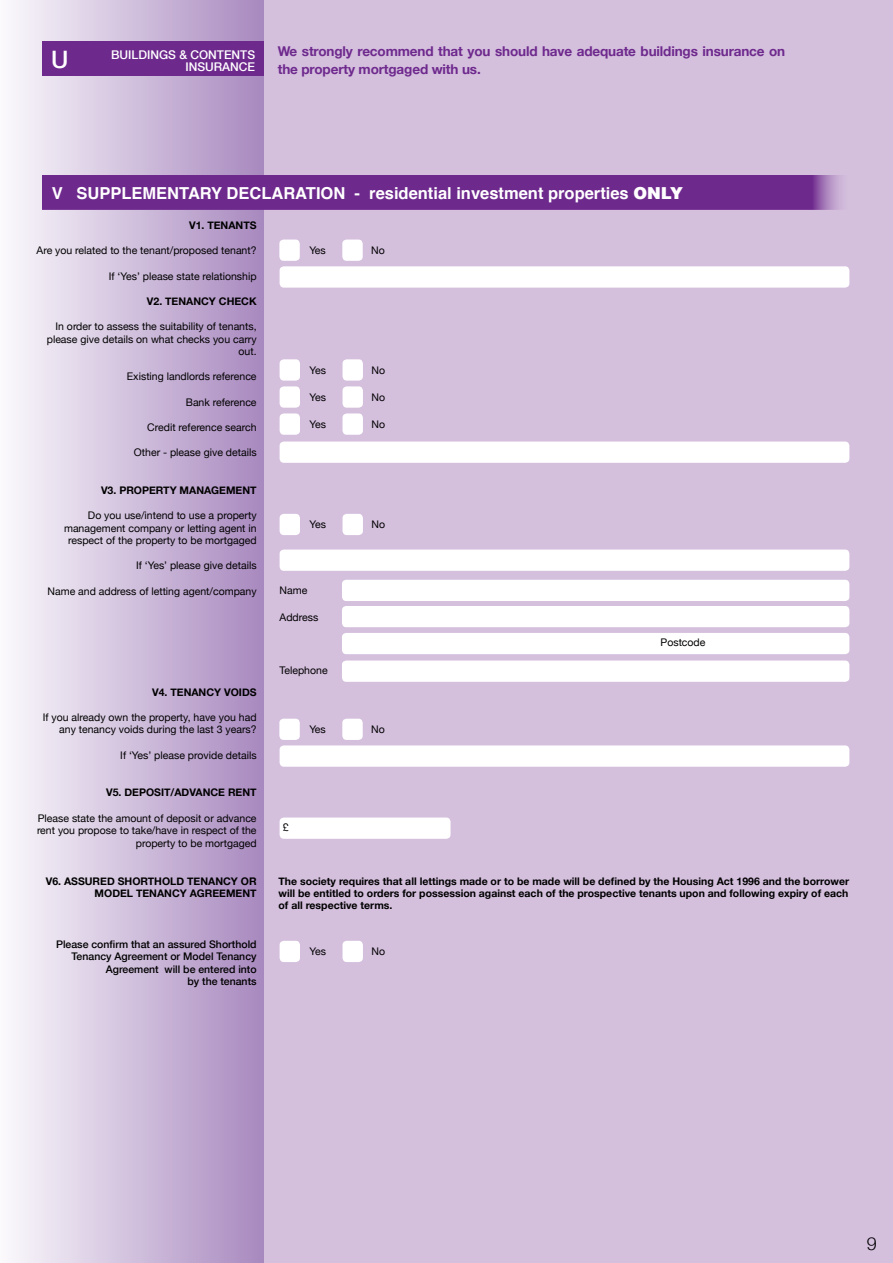
<style>
.page{position:relative;width:893px;height:1263px;background:#d4bfdd}
.page>*{position:absolute;margin:0;border:0;box-sizing:border-box;transform-origin:0 0}
.t1{font:500 24px "Helvetica Neue";color:#fff}
.t2{font:300 18px "Helvetica Neue";color:#000}
.t3{font:700 16.5px "Helvetica";color:#fff}
.t4{font:700 13.5px/18px "Helvetica Neue";letter-spacing:-.01em;color:#6e298d}
.t5{font:500 12px/12px "Helvetica Neue";color:#fff;text-align:right}
.t6{font:10.5px/12.6px "Helvetica Neue";color:#000;text-align:right}
.t7{font:700 10.5px/12px "Helvetica Neue";color:#000;text-align:right}
.t8{font:500 10.5px/12.6px "Helvetica Neue";color:#000;text-align:right}
.s1{font-weight:900}
</style>
<div class="page">
<div style="left:0;top:0;width:264px;height:1263px;background:linear-gradient(to right,#fbfafc,#a889bf)"></div>
<div style="left:43px;top:41px;width:221px;height:34px;background:#6e298d"></div>
<div style="left:43px;top:175px;width:807px;height:34px;background:#6e298d"></div>
<div style="left:279px;top:240px;width:21px;height:21px;background:#fff;border-radius:4px"></div>
<div style="left:342px;top:240px;width:21px;height:21px;background:#fff;border-radius:4px"></div>
<div style="left:279px;top:719px;width:21px;height:21px;background:#fff;border-radius:4px"></div>
<div style="left:342px;top:719px;width:21px;height:21px;background:#fff;border-radius:4px"></div>
<div style="left:280px;top:266px;width:569px;height:22px;background:#fff;border-radius:4px"></div>
<div style="left:280px;top:745px;width:569px;height:22px;background:#fff;border-radius:4px"></div>
<div style="left:280px;top:441px;width:569px;height:22px;background:#fff;border-radius:4px"></div>
<div style="left:280px;top:549px;width:569px;height:22px;background:#fff;border-radius:4px"></div>
<div style="left:342px;top:580px;width:507px;height:21px;background:#fff;border-radius:4px"></div>
<div style="left:342px;top:606px;width:507px;height:21px;background:#fff;border-radius:4px"></div>
<div style="left:342px;top:633px;width:507px;height:21px;background:#fff;border-radius:4px"></div>
<div style="left:342px;top:660px;width:507px;height:22px;background:#fff;border-radius:4px"></div>
<div style="left:280px;top:359px;width:20px;height:22px;background:#fff;border-radius:4px"></div>
<div style="left:342px;top:359px;width:21px;height:22px;background:#fff;border-radius:4px"></div>
<div style="left:280px;top:941px;width:20px;height:21px;background:#fff;border-radius:4px"></div>
<div style="left:342px;top:941px;width:21px;height:21px;background:#fff;border-radius:4px"></div>
<div style="left:280px;top:514px;width:20px;height:21px;background:#fff;border-radius:4px"></div>
<div style="left:342px;top:514px;width:21px;height:21px;background:#fff;border-radius:4px"></div>
<div style="left:280px;top:386px;width:20px;height:22px;background:#fff;border-radius:4px"></div>
<div style="left:342px;top:386px;width:21px;height:22px;background:#fff;border-radius:4px"></div>
<div style="left:280px;top:413px;width:20px;height:22px;background:#fff;border-radius:4px"></div>
<div style="left:342px;top:413px;width:21px;height:22px;background:#fff;border-radius:4px"></div>
<div style="left:280px;top:817px;width:170px;height:22px;background:#fff;border-radius:4px"></div>
<h1 class="t1" style="left:51px;top:40px;width:19px">U</h1>
<p class="t5" style="left:111px;top:48px;width:146px">BUILDINGS &amp; CONTENTS<br>INSURANCE</p>
<p class="t4" style="left:278px;top:42px;width:509px">We strongly recommend that you should have adequate buildings insurance on the property mortgaged with us.</p>
<h3 class="t3" style="left:52px;top:180px;width:633px">V SUPPLEMENTARY DECLARATION - residential investment properties <span class="s1">ONLY</span></h3>
<p class="t7" style="left:189px;top:220px;width:69px">V1. TENANTS</p>
<p class="t6" style="left:37px;top:245px;width:221px">Are you related to the tenant/proposed tenant?</p>
<p class="t6" style="left:109px;top:270px;width:149px">If ‘Yes’ please state relationship</p>
<p class="t7" style="left:147px;top:295px;width:111px">V2. TENANCY CHECK</p>
<p class="t6" style="left:47px;top:321px;width:211px">In order to assess the suitability of tenants, please give details on what checks you carry out.</p>
<p class="t6" style="left:127px;top:371px;width:131px">Existing landlords reference</p>
<p class="t6" style="left:186px;top:396px;width:72px">Bank reference</p>
<p class="t6" style="left:147px;top:421px;width:111px">Credit reference search</p>
<p class="t6" style="left:134px;top:447px;width:124px">Other - please give details</p>
<p class="t7" style="left:101px;top:484px;width:157px">V3. PROPERTY MANAGEMENT</p>
<p class="t6" style="left:64px;top:510px;width:194px">Do you use/intend to use a property management company or letting agent in respect of the property to be mortgaged</p>
<p class="t6" style="left:136px;top:560px;width:122px">If ‘Yes’ please give details</p>
<p class="t6" style="left:48px;top:585px;width:211px">Name and address of letting agent/company</p>
<p class="t6" style="left:309px;top:244px;width:18px">Yes</p>
<p class="t6" style="left:371px;top:244px;width:15px">No</p>
<p class="t6" style="left:310px;top:364px;width:18px">Yes</p>
<p class="t6" style="left:371px;top:364px;width:15px">No</p>
<p class="t6" style="left:310px;top:391px;width:18px">Yes</p>
<p class="t6" style="left:371px;top:391px;width:15px">No</p>
<p class="t6" style="left:310px;top:418px;width:18px">Yes</p>
<p class="t6" style="left:371px;top:418px;width:15px">No</p>
<p class="t6" style="left:310px;top:519px;width:18px">Yes</p>
<p class="t6" style="left:371px;top:519px;width:15px">No</p>
<p class="t6" style="left:280px;top:585px;width:29px">Name</p>
<p class="t7" style="left:152px;top:686px;width:106px">V4. TENANCY VOIDS</p>
<p class="t6" style="left:43px;top:711px;width:215px">If you already own the property, have you had any tenancy voids during the last 3 years?</p>
<p class="t6" style="left:120px;top:749px;width:138px">If ‘Yes’ please provide details</p>
<p class="t7" style="left:106px;top:787px;width:152px">V5. DEPOSIT/ADVANCE RENT</p>
<p class="t6" style="left:37px;top:812px;width:221px">Please state the amount of deposit or advance rent you propose to take/have in respect of the property to be mortgaged</p>
<p class="t7" style="left:46px;top:875px;width:212px;line-height:12.6px">V6. ASSURED SHORTHOLD TENANCY OR<br>MODEL TENANCY AGREEMENT</p>
<p class="t8" style="left:56px;top:937px;width:202px">Please confirm that an assured Shorthold<br>Tenancy Agreement or Model Tenancy<br>Agreement will be entered into<br>by the tenants</p>
<p class="t6" style="left:280px;top:612px;width:40px">Address</p>
<p class="t6" style="left:280px;top:665px;width:50px">Telephone</p>
<p class="t6" style="left:309px;top:723px;width:18px">Yes</p>
<p class="t6" style="left:371px;top:723px;width:15px">No</p>
<p class="t6" style="left:283px;top:821px;width:7px">£</p>
<p class="t6" style="left:661px;top:636px;width:46px">Postcode</p>
<p class="t7" style="left:278px;top:876px;width:572px;text-align:justify">The society requires that all lettings made or to be made will be defined by the Housing Act 1996 and the borrower will be entitled to orders for possession against each of the prospective tenants upon and following expiry of each of all respective terms.</p>
<p class="t6" style="left:310px;top:945px;width:18px">Yes</p>
<p class="t6" style="left:371px;top:945px;width:15px">No</p>
<h2 class="t2" style="left:867px;top:1229px;width:12px">9</h2>
</div>
